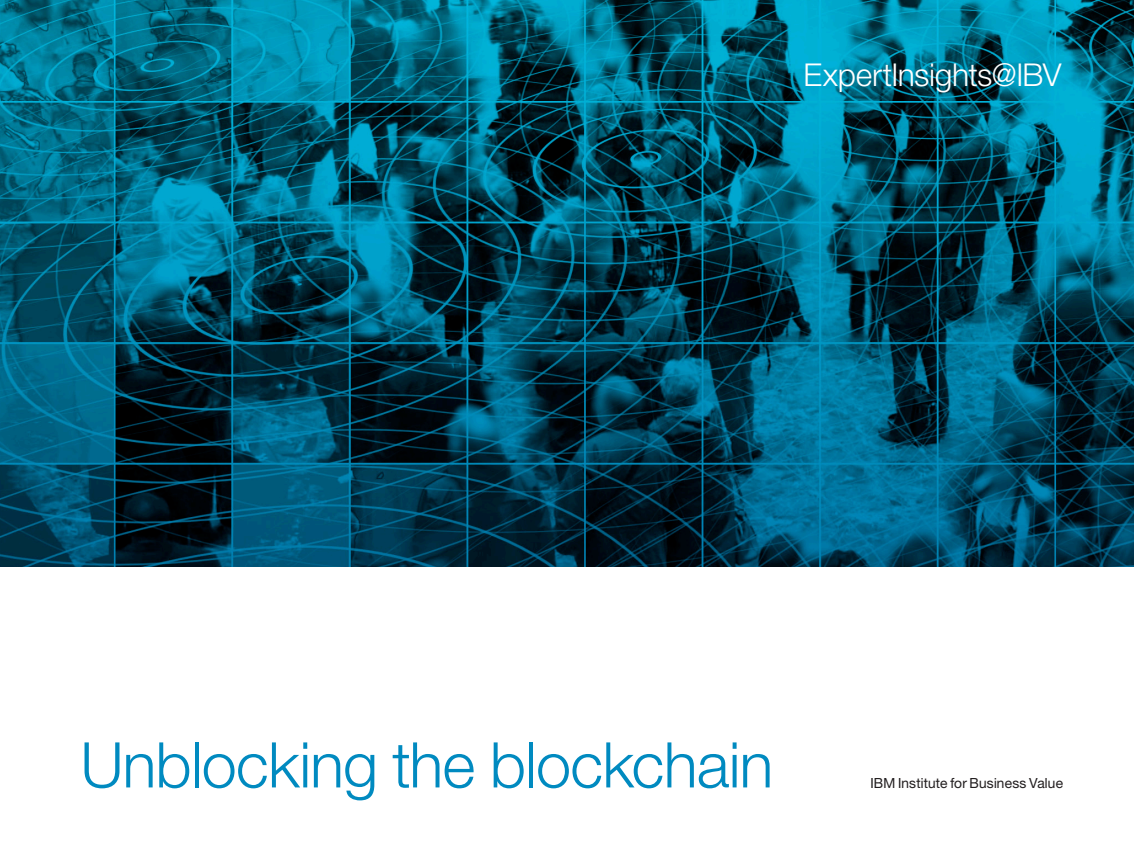
<style>
.page{position:relative;width:1134px;height:851px;background:#fff}
.page>*{position:absolute;margin:0;border:0;box-sizing:border-box;transform-origin:0 0}
.Cover_Title{font:63px "Helv Neue Lightfor IBM";letter-spacing:-.02em;color:#008ac0}
.Cover_Subhead{font:31.5px "Helv Neue Lightfor IBM";letter-spacing:-.015em;color:#fff}
.t1{font:14px "Helv Neue Romanfor IBM";letter-spacing:.015em;color:#231f20}
</style>
<div class="page">
<img style="left:0;top:0;width:1134px;height:566px">
<p class="Cover_Subhead" style="left:803px;top:55px;width:259px">ExpertInsights@IBV</p>
<p class="Cover_Title" style="left:81px;top:726px;width:695px">Unblocking the blockchain</p>
<p class="t1" style="left:870px;top:774px;width:194px">IBM Institute for Business Value</p>
</div>
